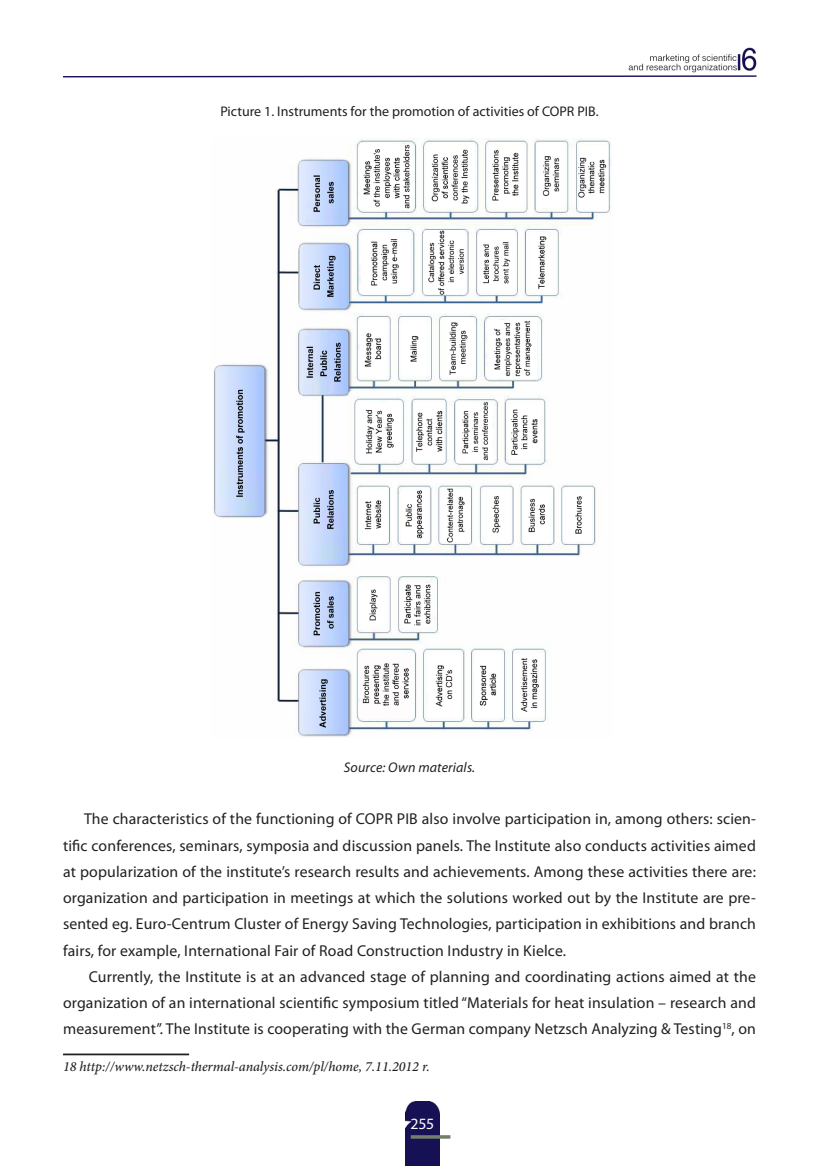
<style>
.page{position:relative;width:819px;height:1166px;background:#fff}
.page>*{position:absolute;margin:0;border:0;box-sizing:border-box;transform-origin:0 0}
.podstawowy{font:15.75px/26.2px "Myriad Pro";letter-spacing:.01em;color:#231f20;text-align:justify}
.t1{font:15.75px "Myriad Pro";color:#fff}
.przypis{font:italic 500 14px "Minion Pro";letter-spacing:-.005em;color:#231f20}
.podpis_foto{font:14px "Myriad Pro";color:#231f20}
.podpis_foto_dol{font:italic 14px "Myriad Pro";letter-spacing:.01em;color:#231f20}
</style>
<div class="page">
<div style="left:406px;top:1101px;width:33px;height:65px;background:#161154"></div>
<hr style="left:410px;top:1135px;width:40px;height:3px;background:#737f6b">
<svg style="left:63px;top:75px;width:694px;height:3px"></svg>
<img style="left:628px;top:47px;width:129px;height:26px">
<hr style="left:63px;top:1053px;width:126px;height:2px;background:#231f20">
<img style="left:214px;top:138px;width:398px;height:599px">
<p class="podpis_foto" style="left:220px;top:102px;width:379px">Picture 1. Instruments for the promotion of activities of COPR PIB.</p>
<p class="podpis_foto_dol" style="left:344px;top:758px;width:133px">Source: Own materials.</p>
<p class="podstawowy" style="left:63px;top:806px;width:694px;text-indent:21px">The characteristics of the functioning of COPR PIB also involve participation in, among others: scien&shy;tific conferences, seminars, symposia and discussion panels. The Institute also conducts activities aimed at popularization of the institute’s research results and achievements. Among these activities there are: organization and participation in meetings at which the solutions worked out by the Institute are pre&shy;sented eg. Euro-Centrum Cluster of Energy Saving Technologies, participation in exhibitions and branch fairs, for example, International Fair of Road Construction Industry in Kielce.</p>
<p class="podstawowy" style="left:63px;top:963px;width:694px;text-indent:26px">Currently, the Institute is at an advanced stage of planning and coordinating actions aimed at the organization of an international scientific symposium titled “Materials for heat insulation – research and measurement”. The Institute is cooperating with the German company Netzsch Analyzing &amp; Testing<sup>18</sup>, on</p>
<p class="przypis" style="left:63px;top:1057px;width:368px">18 http://www.netzsch-thermal-analysis.com/pl/home, 7.11.2012 r.</p>
<p class="t1" style="left:410px;top:1114px;width:25px">255</p>
</div>
